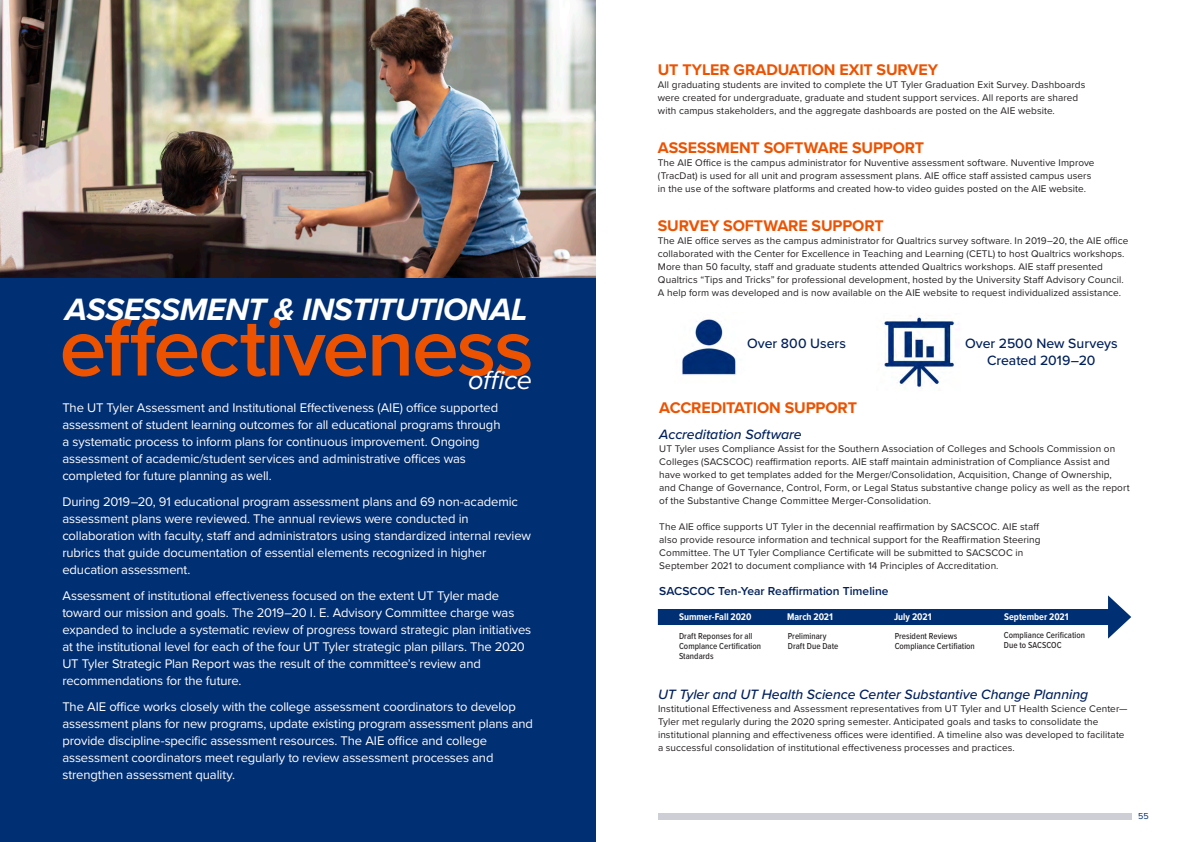
<style>
.page{position:relative;width:1191px;height:842px;background:#fff}
.page>*{position:absolute;margin:0;border:0;box-sizing:border-box;transform-origin:0 0}
.SecHeader-Lg-Orange{font:600 84px "Proxima Nova";letter-spacing:-.025em;color:#ed5200}
.SecHeader-Lg-White{font:italic 700 32px "Proxima Nova";letter-spacing:-.015em;color:#fff}
.SecHeader-Sm-White{font:italic 27px "Proxima Nova";color:#fff}
.t1{font:700 16px "Proxima Nova";letter-spacing:-.005em;color:#ed5200}
.t2{font:italic 500 14px "Proxima Nova";letter-spacing:-.005em;color:#00205b}
.t3{font:500 14px/17px "Proxima Nova";color:#00205b;text-align:center}
.CollegeIntro-BodyCop{font:13px/17px "Proxima Nova";letter-spacing:-.01em;color:#fff}
.t4{font:600 12px "Proxima Nova";color:#00205b}
.t5{font:10px/13px "Proxima Nova";letter-spacing:.01em;color:#231f20}
.Table_Headers{font:700 10px "Proxima Nova Cond";color:#fff}
.t6{font:500 9px/10px "Proxima Nova Cond";letter-spacing:.005em;color:#231f20}
.t7{font:9px "Proxima Nova";color:#002f73}
</style>
<div class="page">
<div style="left:658px;top:813px;width:473px;height:6px;background:#cecfd6"></div>
<img style="left:0;top:0;width:595px;height:278px">
<div style="left:0;top:278px;width:595px;height:564px;background:#002f73"></div>
<img style="left:682px;top:319px;width:54px;height:57px">
<img style="left:882px;top:315px;width:74px;height:74px">
<div style="left:658px;top:609px;width:458px;height:16px;background:#002f73"></div>
<svg style="left:1108px;top:595px;width:23px;height:44px"></svg>
<p class="SecHeader-Lg-White" style="left:65px;top:285px;width:464px">ASSESSMENT &amp; INSTITUTIONAL</p>
<p class="SecHeader-Lg-Orange" style="left:60px;top:285px;width:476px">effectiveness</p>
<p class="CollegeIntro-BodyCop" style="left:62px;top:399px;width:439px">The UT Tyler Assessment and Institutional Effectiveness (AIE) office supported assessment of student learning outcomes for all educational programs through a systematic process to inform plans for continuous improvement. Ongoing assessment of academic/student services and administrative offices was completed for future planning as well.</p>
<p class="CollegeIntro-BodyCop" style="left:62px;top:493px;width:470px">During 2019–20, 91 educational program assessment plans and 69 non-academic assessment plans were reviewed. The annual reviews were conducted in collaboration with faculty, staff and administrators using standardized internal review rubrics that guide documentation of essential elements recognized in higher education assessment.</p>
<p class="CollegeIntro-BodyCop" style="left:62px;top:587px;width:470px">Assessment of institutional effectiveness focused on the extent UT Tyler made toward our mission and goals. The 2019–20 I. E. Advisory Committee charge was expanded to include a systematic review of progress toward strategic plan initiatives at the institutional level for each of the four UT Tyler strategic plan pillars. The 2020<br>UT Tyler Strategic Plan Report was the result of the committee’s review and recommendations for the future.</p>
<p class="CollegeIntro-BodyCop" style="left:62px;top:698px;width:472px">The AIE office works closely with the college assessment coordinators to develop assessment plans for new programs, update existing program assessment plans and provide discipline-specific assessment resources. The AIE office and college assessment coordinators meet regularly to review assessment processes and strengthen assessment quality.</p>
<p class="SecHeader-Sm-White" style="left:468px;top:360px;width:65px">office</p>
<h1 class="t1" style="left:658px;top:58px;width:282px">UT TYLER GRADUATION EXIT SURVEY</h1>
<p class="t5" style="left:658px;top:78px;width:429px">All graduating students are invited to complete the UT Tyler Graduation Exit Survey. Dashboards were created for undergraduate, graduate and student support services. All reports are shared with campus stakeholders, and the aggregate dashboards are posted on the AIE website.</p>
<h1 class="t1" style="left:658px;top:136px;width:268px">ASSESSMENT SOFTWARE SUPPORT</h1>
<p class="t5" style="left:658px;top:156px;width:438px">The AIE Office is the campus administrator for Nuventive assessment software. Nuventive Improve (TracDat) is used for all unit and program assessment plans. AIE office staff assisted campus users in the use of the software platforms and created how-to video guides posted on the AIE website.</p>
<h1 class="t1" style="left:658px;top:214px;width:227px">SURVEY SOFTWARE SUPPORT</h1>
<p class="t5" style="left:658px;top:234px;width:472px">The AIE office serves as the campus administrator for Qualtrics survey software. In 2019–20, the AIE office collaborated with the Center for Excellence in Teaching and Learning (CETL) to host Qualtrics workshops.<br>More than 50 faculty, staff and graduate students attended Qualtrics workshops. AIE staff presented Qualtrics “Tips and Tricks” for professional development, hosted by the University Staff Advisory Council.<br>A help form was developed and is now available on the AIE website to request individualized assistance.</p>
<h2 class="t3" style="left:747px;top:335px;width:100px">Over 800 Users</h2>
<h2 class="t3" style="left:965px;top:335px;width:154px">Over 2500 New Surveys<br>Created 2019–20</h2>
<h1 class="t1" style="left:659px;top:396px;width:199px">ACCREDITATION SUPPORT</h1>
<h2 class="t2" style="left:659px;top:424px;width:144px">Accreditation Software</h2>
<h2 class="t5" style="left:659px;top:442px;width:472px">UT Tyler uses Compliance Assist for the Southern Association of Colleges and Schools Commission on Colleges (SACSCOC) reaffirmation reports. AIE staff maintain administration of Compliance Assist and have worked to get templates added for the Merger/Consolidation, Acquisition, Change of Ownership, and Change of Governance, Control, Form, or Legal Status substantive change policy as well as the report of the Substantive Change Committee Merger-Consolidation.</h2>
<p class="t5" style="left:659px;top:520px;width:383px">The AIE office supports UT Tyler in the decennial reaffirmation by SACSCOC. AIE staff also provide resource information and technical support for the Reaffirmation Steering Committee. The UT Tyler Compliance Certificate will be submitted to SACSCOC in September 2021 to document compliance with 14 Principles of Accreditation.</p>
<h3 class="t4" style="left:659px;top:582px;width:231px">SACSCOC Ten-Year Reaffirmation Timeline</h3>
<p class="Table_Headers" style="left:679px;top:609px;width:74px">Summer-Fall 2020</p>
<p class="Table_Headers" style="left:787px;top:609px;width:47px">March 2021</p>
<p class="Table_Headers" style="left:894px;top:609px;width:39px">July 2021</p>
<p class="Table_Headers" style="left:1004px;top:609px;width:66px">September 2021</p>
<p class="t6" style="left:679px;top:631px;width:84px">Draft Reponses for all<br>Complance Certification<br>Standards</p>
<p class="t6" style="left:788px;top:631px;width:52px">Preliminary<br>Draft Due Date</p>
<p class="t6" style="left:894px;top:631px;width:82px">President Reviews<br>Compliance Certifiation</p>
<p class="t6" style="left:1004px;top:630px;width:83px">Compliance Cerification<br>Due to SACSCOC</p>
<h3 class="t2" style="left:658px;top:684px;width:432px">UT Tyler and UT Health Science Center Substantive Change Planning</h3>
<h3 class="t5" style="left:658px;top:702px;width:471px">Institutional Effectiveness and Assessment representatives from UT Tyler and UT Health Science Center— Tyler met regularly during the 2020 spring semester. Anticipated goals and tasks to consolidate the institutional planning and effectiveness offices were identified. A timeline also was developed to facilitate a successful consolidation of institutional effectiveness processes and practices.</h3>
<p class="t7" style="left:1138px;top:809px;width:12px">55</p>
</div>
